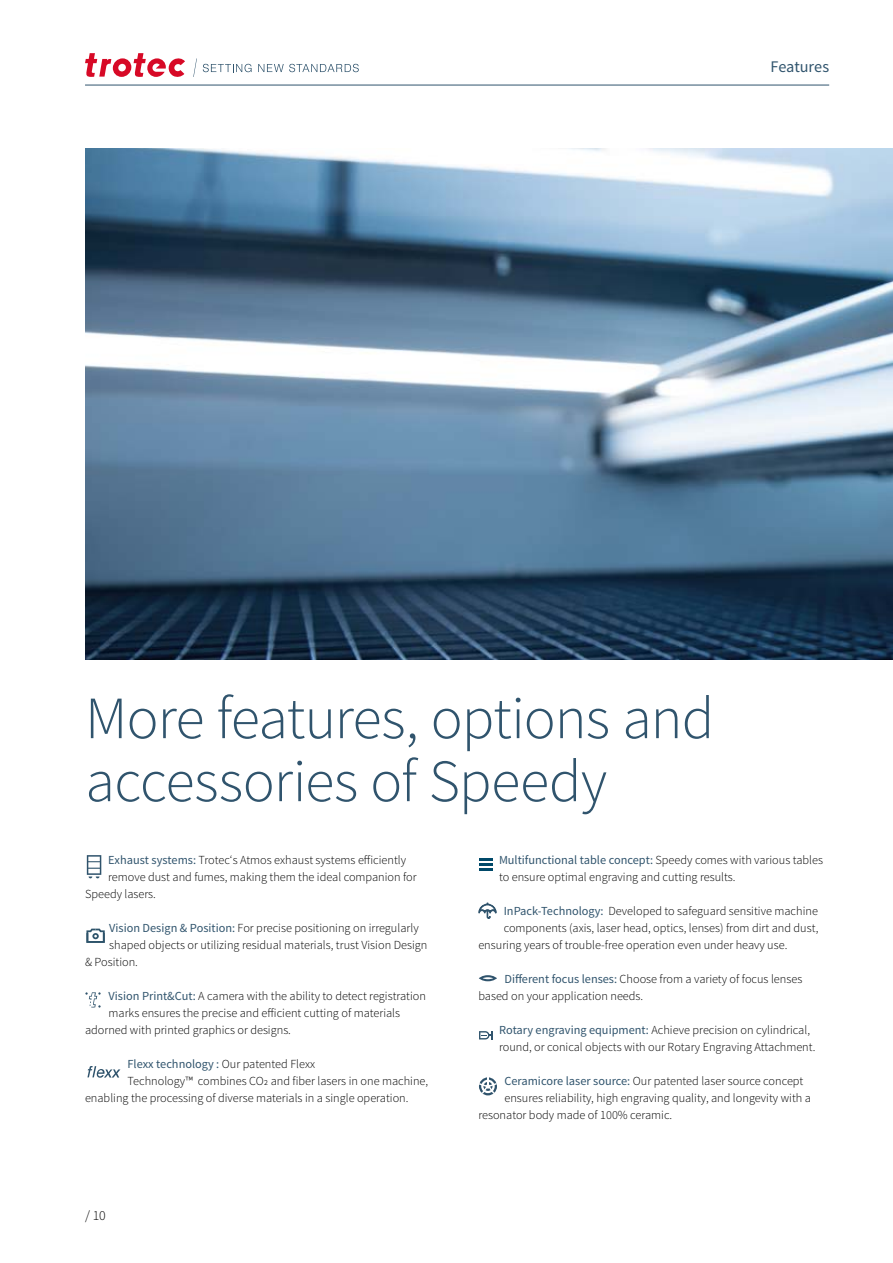
<style>
.page{position:relative;width:893px;height:1263px;background:#fff}
.page>*{position:absolute;margin:0;border:0;box-sizing:border-box;transform-origin:0 0}
.t1{font:300 60px/63px "Source Sans Pro";letter-spacing:-.015em;color:#30546d}
.t2{font:16.2px "Source Sans Pro";letter-spacing:-.005em;color:#30546d}
.t3{font:300 13.8px "Source Sans Pro";color:#000}
.t4{font:300 12.3px/17px "Source Sans Pro";color:#000}
.t5{font:12.3px "Source Sans Pro";color:#30546d}
.s1{font-weight:400;color:#30546d}
.s2{font-weight:300;color:#000}
</style>
<div class="page">
<svg style="left:193px;top:58px;width:4px;height:19px"></svg>
<svg style="left:203px;top:64px;width:49px;height:8px"></svg>
<svg style="left:258px;top:64px;width:101px;height:8px"></svg>
<svg style="left:85px;top:53px;width:100px;height:24px"></svg>
<hr style="left:85px;top:85px;width:744px;height:1px;background:#30546d">
<svg style="left:87px;top:855px;width:14px;height:23px"></svg>
<svg style="left:86px;top:929px;width:19px;height:14px"></svg>
<svg style="left:85px;top:992px;width:16px;height:15px"></svg>
<svg style="left:87px;top:1066px;width:33px;height:12px"></svg>
<svg style="left:479px;top:868px;width:14px;height:2px"></svg>
<hr style="left:479px;top:863px;width:14px;height:3px;background:#004969">
<hr style="left:479px;top:858px;width:14px;height:3px;background:#004969">
<svg style="left:478px;top:902px;width:19px;height:17px"></svg>
<svg style="left:479px;top:975px;width:18px;height:6px"></svg>
<svg style="left:479px;top:1031px;width:14px;height:8px"></svg>
<div style="left:479px;top:1077px;width:18px;height:18px;background:#2f536c;border-radius:50%"></div>
<svg style="left:479px;top:1077px;width:18px;height:17px"></svg>
<img style="left:85px;top:149px;width:808px;height:510px">
<h2 class="t2" style="left:770px;top:57px;width:60px">Features</h2>
<h1 class="t1" style="left:85px;top:687px;width:631px">More features, options and accessories of Speedy</h1>
<p class="t4" style="left:108px;top:851px;width:300px"><span class="s1">Exhaust systems:</span> Trotec‘s Atmos exhaust systems efficiently</p>
<p class="t4" style="left:108px;top:868px;width:310px">remove dust and fumes, making them the ideal companion for</p>
<p class="t4" style="left:85px;top:885px;width:72px">Speedy lasers.</p>
<p class="t4" style="left:109px;top:919px;width:311px"><span class="s1">Vision Design &amp; Position:</span> For precise positioning on irregularly</p>
<p class="t4" style="left:109px;top:936px;width:320px">shaped objects or utilizing residual materials, trust Vision Design</p>
<p class="t4" style="left:85px;top:953px;width:54px">&amp; Position.</p>
<p class="t4" style="left:109px;top:987px;width:319px"><span class="s1">Vision Print&amp;Cut:</span> A camera with the ability to detect registration</p>
<p class="t4" style="left:109px;top:1004px;width:293px">marks ensures the precise and efficient cutting of materials</p>
<p class="t4" style="left:85px;top:1021px;width:207px">adorned with printed graphics or designs.</p>
<p class="t5" style="left:128px;top:1056px;width:189px">Flexx technology : <span class="s2">Our patented Flexx</span></p>
<p class="t4" style="left:128px;top:1073px;width:302px">Technology™ combines CO2 and fiber lasers in one machine,</p>
<p class="t4" style="left:85px;top:1090px;width:325px">enabling the processing of diverse materials in a single operation.</p>
<p class="t3" style="left:85px;top:1207px;width:22px">/ 10</p>
<p class="t4" style="left:499px;top:851px;width:325px"><span class="s1">Multifunctional table concept:</span> Speedy comes with various tables to ensure optimal engraving and cutting results.</p>
<p class="t4" style="left:504px;top:902px;width:316px"><span class="s1">InPack-Technology:</span> Developed to safeguard sensitive machine</p>
<p class="t4" style="left:504px;top:919px;width:316px">components (axis, laser head, optics, lenses) from dirt and dust,</p>
<p class="t4" style="left:478px;top:936px;width:311px">ensuring years of trouble-free operation even under heavy use.</p>
<p class="t4" style="left:478px;top:970px;width:325px;text-indent:26px"><span class="s1">Different focus lenses:</span> Choose from a variety of focus lenses based on your application needs.</p>
<p class="t4" style="left:499px;top:1021px;width:318px"><span class="s1">Rotary engraving equipment:</span> Achieve precision on cylindrical, round, or conical objects with our Rotary Engraving Attachment.</p>
<p class="t4" style="left:504px;top:1073px;width:301px"><span class="s1">Ceramicore laser source:</span> Our patented laser source concept</p>
<p class="t4" style="left:504px;top:1090px;width:308px">ensures reliability, high engraving quality, and longevity with a</p>
<p class="t4" style="left:478px;top:1107px;width:195px">resonator body made of 100% ceramic.</p>
</div>
